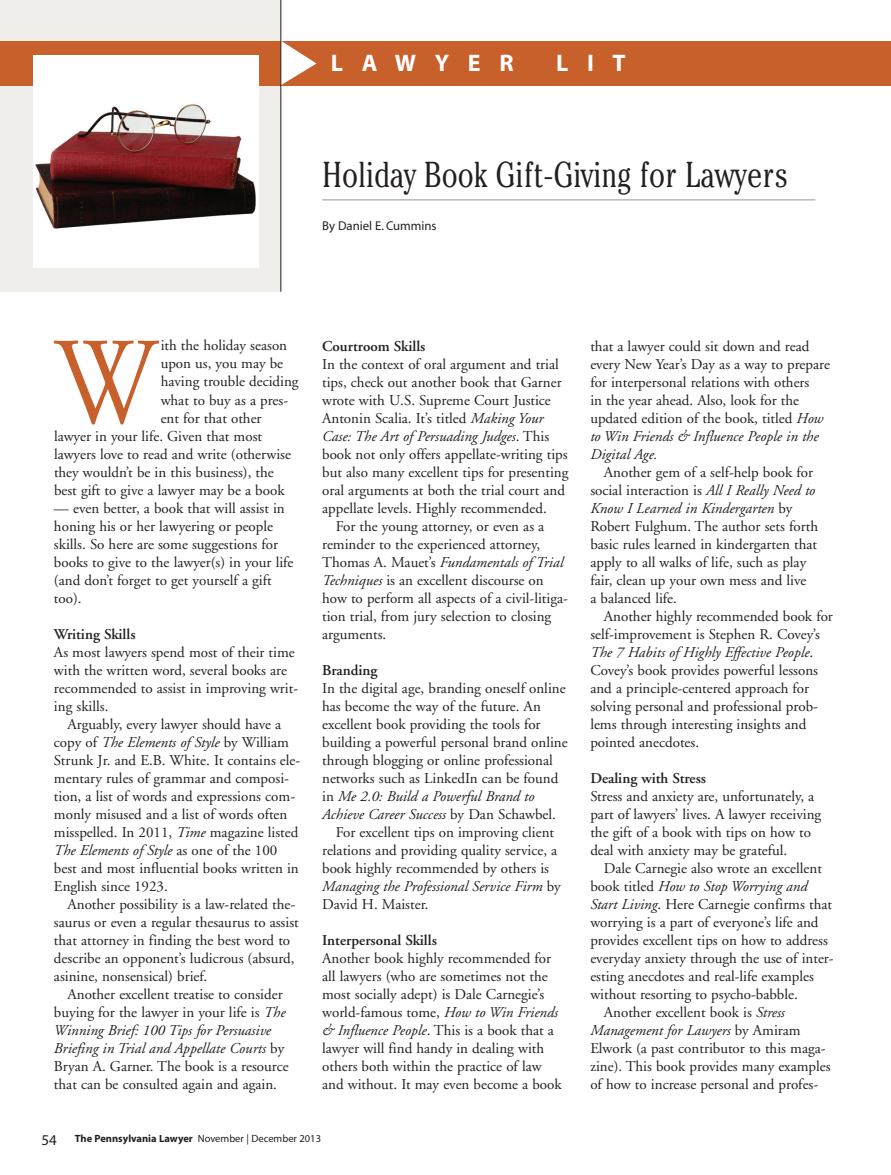
<style>
.page{position:relative;width:891px;height:1175px;background:#fff}
.page>*{position:absolute;margin:0;border:0;box-sizing:border-box;transform-origin:0 0}
.t1{font:123.6px "Adobe Garamond";color:#c8602b;scale:.85 1}
.t2{font:300 condensed 36px "Cheltenham";color:#231f20}
.t3{font:700 24px "Myriad";letter-spacing:.775em;color:#fff}
.t4{font:15px/18px "Adobe Garamond";color:#231f20}
.t5{font:italic 15px "Adobe Garamond";color:#231f20}
.t6{font:600 15px "Adobe Garamond";color:#231f20}
.t7{font:12.75px "Myriad";color:#231f20}
.t8{font:700 10.5px "Myriad";color:#231f20}
.s1{font-style:italic}
.s2{font-style:normal}
.s3{font-weight:400;font-size:15px}
.s4{font-weight:400}
</style>
<div class="page">
<div style="left:0;top:0;width:280px;height:292px;background:#efeeeb"></div>
<div style="left:0;top:41px;width:891px;height:45px;background:#c8602b"></div>
<svg style="left:281px;top:41px;width:36px;height:44px"></svg>
<hr style="left:280px;top:0;width:1px;height:292px;background:#231f20">
<div style="left:34px;top:56px;width:225px;height:212px;background:#fff"></div>
<img style="left:35px;top:104px;width:221px;height:125px">
<hr style="left:322px;top:199px;width:493px;height:1px;background:#939598">
<h3 class="t3" style="left:331px;top:54px;width:184px">LAWYER</h3>
<h3 class="t3" style="left:556px;top:54px;width:71px">LIT</h3>
<h2 class="t2" style="left:322px;top:162px;width:468px">Holiday Book Gift-Giving for Lawyers</h2>
<p class="t7" style="left:322px;top:221px;width:116px">By Daniel E. Cummins</p>
<h1 class="t1" style="left:55px;top:334px;width:120px">W</h1>
<p class="t4" style="left:161px;top:338px;width:128px">ith the holiday season</p>
<p class="t4" style="left:161px;top:356px;width:124px">upon us, you may be</p>
<p class="t4" style="left:161px;top:374px;width:139px">having trouble deciding</p>
<p class="t4" style="left:161px;top:392px;width:129px">what to buy as a pres-</p>
<p class="t4" style="left:161px;top:410px;width:102px">ent for that other</p>
<p class="t4" style="left:54px;top:428px;width:210px">lawyer in your life. Given that most</p>
<p class="t4" style="left:54px;top:446px;width:239px">lawyers love to read and write (otherwise</p>
<p class="t4" style="left:54px;top:464px;width:221px">they wouldn’t be in this business), the</p>
<p class="t4" style="left:54px;top:482px;width:232px">best gift to give a lawyer may be a book</p>
<p class="t4" style="left:54px;top:500px;width:241px">— even better, a book that will assist in honing his or her lawyering or people skills. So here are some suggestions for books to give to the lawyer(s) in your life (and don’t forget to get yourself a gift too).</p>
<p class="t6" style="left:54px;top:628px;width:83px">Writing Skills</p>
<p class="t4" style="left:54px;top:644px;width:246px">As most lawyers spend most of their time with the written word, several books are recommended to assist in improving writ&shy;ing skills.</p>
<p class="t4" style="left:54px;top:716px;width:248px;text-indent:14px">Arguably, every lawyer should have a copy of <span class="s1">The Elements of Style</span> by William Strunk Jr. and E.B. White. It contains ele&shy;mentary rules of grammar and composi&shy;tion, a list of words and expressions com&shy;monly misused and a list of words often misspelled. In 2011, <span class="s1">Time</span> magazine listed <span class="s1">The Elements of Style</span> as one of the 100 best and most influential books written in English since 1923.</p>
<p class="t4" style="left:54px;top:896px;width:246px;text-indent:14px">Another possibility is a law-related the&shy;saurus or even a regular thesaurus to assist that attorney in finding the best word to describe an opponent’s ludicrous (absurd, asinine, nonsensical) brief.</p>
<p class="t4" style="left:54px;top:986px;width:236px;text-indent:14px">Another excellent treatise to consider buying for the lawyer in your life is <span class="s1">The Winning Brief: 100 Tips for Persuasive Briefing in Trial and Appellate Courts</span> by Bryan A. Garner. The book is a resource that can be consulted again and again.</p>
<p class="t6" style="left:322px;top:340px;width:105px">Courtroom Skills</p>
<p class="t4" style="left:322px;top:357px;width:238px">In the context of oral argument and trial</p>
<p class="t4" style="left:322px;top:375px;width:241px">tips, check out another book that Garner</p>
<p class="t4" style="left:322px;top:393px;width:230px">wrote with U.S. Supreme Court Justice</p>
<p class="t4" style="left:322px;top:411px;width:223px">Antonin Scalia. It’s titled <span class="s1">Making Your</span></p>
<p class="t5" style="left:322px;top:430px;width:229px">Case: The Art of Persuading Judges<span class="s2">. This</span></p>
<p class="t4" style="left:322px;top:447px;width:247px">book not only offers appellate-writing tips</p>
<p class="t4" style="left:322px;top:465px;width:248px">but also many excellent tips for presenting</p>
<p class="t4" style="left:322px;top:483px;width:244px">oral arguments at both the trial court and</p>
<p class="t4" style="left:322px;top:501px;width:226px">appellate levels. Highly recommended.</p>
<p class="t4" style="left:336px;top:519px;width:210px">For the young attorney, or even as a</p>
<p class="t4" style="left:322px;top:537px;width:220px">reminder to the experienced attorney,</p>
<p class="t5" style="left:322px;top:556px;width:243px"><span class="s2">Thomas A. Mauet’s</span> Fundamentals of Trial</p>
<p class="t4" style="left:322px;top:573px;width:223px"><span class="s1">Techniques</span> is an excellent discourse on</p>
<p class="t4" style="left:322px;top:591px;width:247px">how to perform all aspects of a civil-litiga-</p>
<p class="t4" style="left:322px;top:609px;width:231px">tion trial, from jury selection to closing</p>
<p class="t4" style="left:322px;top:627px;width:66px">arguments.</p>
<p class="t6" style="left:322px;top:664px;width:57px">Branding</p>
<p class="t4" style="left:322px;top:681px;width:245px">In the digital age, branding oneself online</p>
<p class="t4" style="left:322px;top:699px;width:220px">has become the way of the future. An</p>
<p class="t4" style="left:322px;top:717px;width:220px">excellent book providing the tools for</p>
<p class="t4" style="left:322px;top:735px;width:247px">building a powerful personal brand online</p>
<p class="t4" style="left:322px;top:753px;width:232px">through blogging or online professional</p>
<p class="t4" style="left:322px;top:771px;width:238px">networks such as LinkedIn can be found</p>
<p class="t5" style="left:322px;top:790px;width:214px"><span class="s2">in</span> Me 2.0: Build a Powerful Brand to</p>
<p class="t5" style="left:322px;top:808px;width:235px">Achieve Career Success <span class="s2">by Dan Schawbel.</span></p>
<p class="t4" style="left:336px;top:825px;width:220px">For excellent tips on improving client</p>
<p class="t4" style="left:322px;top:843px;width:237px">relations and providing quality service, a</p>
<p class="t4" style="left:322px;top:861px;width:228px">book highly recommended by others is</p>
<p class="t5" style="left:322px;top:880px;width:240px">Managing the Professional Service Firm <span class="s2">by</span></p>
<p class="t4" style="left:322px;top:897px;width:108px">David H. Maister.</p>
<p class="t6" style="left:322px;top:934px;width:116px">Interpersonal Skills</p>
<p class="t4" style="left:322px;top:951px;width:241px">Another book highly recommended for all lawyers (who are sometimes not the most socially adept) is Dale Carnegie’s world-famous tome, <span class="s1">How to Win Friends &amp; Influence People</span>. This is a book that a lawyer will find handy in dealing with others both within the practice of law and without. It may even become a book</p>
<p class="t4" style="left:590px;top:339px;width:241px">that a lawyer could sit down and read every New Year’s Day as a way to prepare for interpersonal relations with others<br>in the year ahead. Also, look for the updated edition of the book, titled <span class="s1">How to Win Friends &amp; Influence People in the Digital Age.</span></p>
<p class="t4" style="left:590px;top:465px;width:229px;text-indent:13px">Another gem of a self-help book for social interaction is <span class="s1">All I Really Need to Know I Learned in Kindergarten</span> by Robert Fulghum. The author sets forth basic rules learned in kindergarten that apply to all walks of life, such as play fair, clean up your own mess and live<br>a balanced life.</p>
<p class="t4" style="left:590px;top:609px;width:244px;text-indent:13px">Another highly recommended book for self-improvement is Stephen R. Covey’s <span class="s1">The 7 Habits of Highly Effective People</span>.<br>Covey’s book provides powerful lessons and a principle-centered approach for solving personal and professional prob&shy;lems through interesting insights and pointed anecdotes.</p>
<p class="t6" style="left:590px;top:772px;width:117px">Dealing with Stress</p>
<p class="t4" style="left:590px;top:789px;width:232px">Stress and anxiety are, unfortunately, a part of lawyers’ lives. A lawyer receiving the gift of a book with tips on how to deal with anxiety may be grateful.</p>
<p class="t4" style="left:604px;top:861px;width:220px">Dale Carnegie also wrote an excellent</p>
<p class="t5" style="left:590px;top:880px;width:219px"><span class="s2">book titled</span> How to Stop Worrying and</p>
<p class="t4" style="left:590px;top:897px;width:243px"><span class="s1">Start Living</span>. Here Carnegie confirms that</p>
<p class="t4" style="left:590px;top:915px;width:230px">worrying is a part of everyone’s life and</p>
<p class="t4" style="left:590px;top:933px;width:239px">provides excellent tips on how to address</p>
<p class="t4" style="left:590px;top:951px;width:245px">everyday anxiety through the use of inter-</p>
<p class="t4" style="left:590px;top:969px;width:225px">esting anecdotes and real-life examples</p>
<p class="t4" style="left:590px;top:987px;width:209px">without resorting to psycho-babble.</p>
<p class="t4" style="left:604px;top:1005px;width:183px">Another excellent book is <span class="s1">Stress</span></p>
<p class="t5" style="left:590px;top:1024px;width:212px">Management for Lawyers <span class="s2">by Amiram</span></p>
<p class="t4" style="left:590px;top:1041px;width:237px">Elwork (a past contributor to this maga-</p>
<p class="t4" style="left:590px;top:1059px;width:242px">zine). This book provides many examples</p>
<p class="t4" style="left:590px;top:1077px;width:229px">of how to increase personal and profes-</p>
<p class="t8" style="left:41px;top:1134px;width:281px"><span class="s3">54</span> The Pennsylvania Lawyer <span class="s4">November | December 2013</span></p>
</div>
